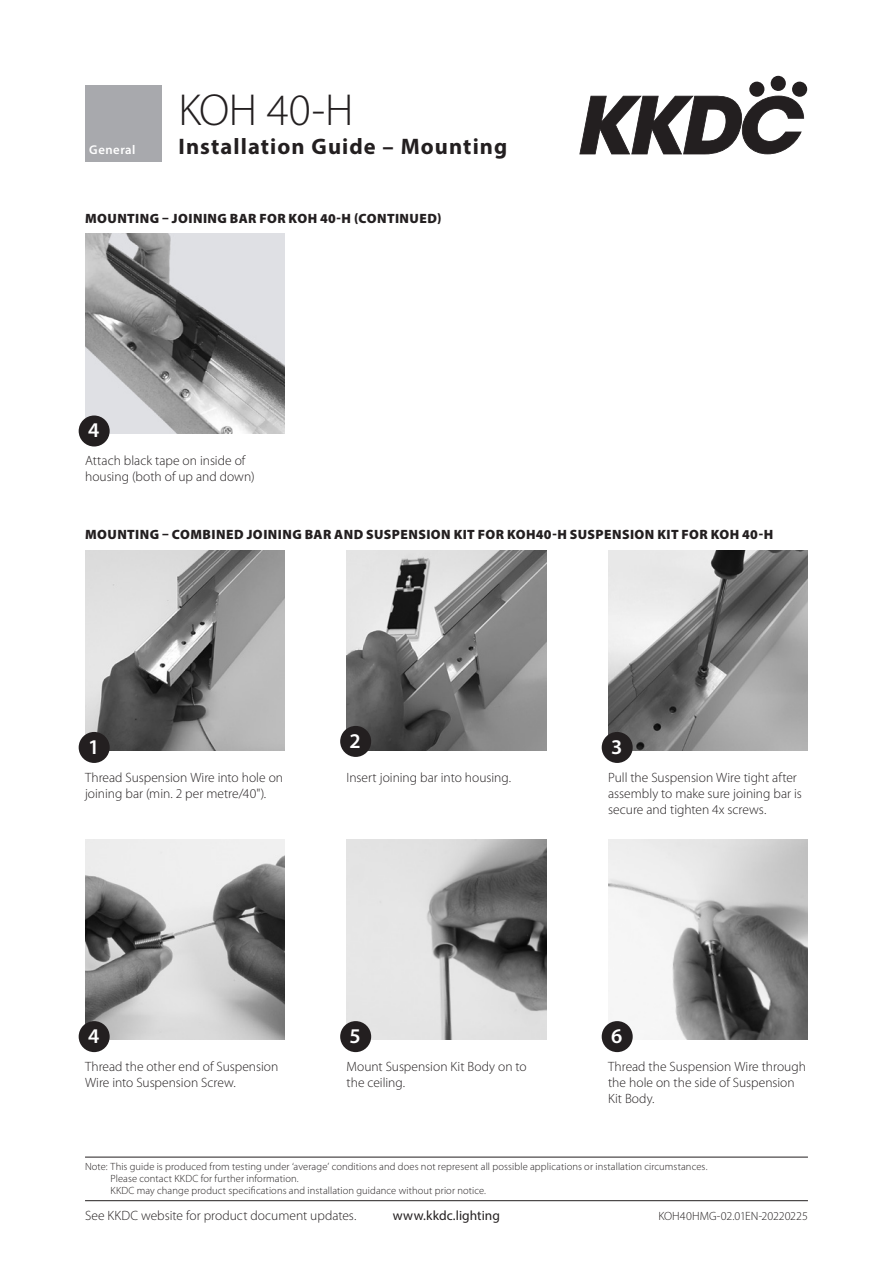
<style>
.page{position:relative;width:893px;height:1263px;background:#fff}
.page>*{position:absolute;margin:0;border:0;box-sizing:border-box;transform-origin:0 0}
.title_line1{font:300 45px "Myriad Pro";color:#231f20}
.title_line2{font:700 22.5px "Myriad Pro";letter-spacing:.045em;color:#231f20}
.sketch_number{font:600 21px "Myriad Pro";color:#fff}
.image_caption{font:300 13.5px/16.2px "Myriad Pro";color:#231f20}
.Heading__caps{font:900 13.5px "Myriad Pro";letter-spacing:.035em;color:#231f20}
.t1{font:13.5px "Myriad Pro";letter-spacing:.005em;color:#231f20}
.t2{font:600 12.75px "Myriad Pro";letter-spacing:.04em;color:#fff}
.t3{font:300 12px "Myriad Pro";color:#231f20}
.t4{font:300 10.5px/12px "Myriad Pro";letter-spacing:.01em;color:#231f20}
</style>
<div class="page">
<svg style="left:579px;top:96px;width:225px;height:58px"></svg>
<svg style="left:749px;top:81px;width:16px;height:16px"></svg>
<div style="left:770px;top:76px;width:16px;height:15px;background:#231f20;border-radius:50%"></div>
<div style="left:792px;top:81px;width:15px;height:16px;background:#231f20;border-radius:50%"></div>
<div style="left:85px;top:85px;width:77px;height:77px;background:#a8a9ad"></div>
<hr style="left:85px;top:1157px;width:723px;height:1px;background:#231f20">
<hr style="left:85px;top:1200px;width:723px;height:1px;background:#231f20">
<img style="left:85px;top:234px;width:200px;height:200px">
<img style="left:85px;top:550px;width:200px;height:200px">
<img style="left:347px;top:550px;width:199px;height:200px">
<img style="left:608px;top:550px;width:200px;height:200px">
<img style="left:85px;top:839px;width:200px;height:200px">
<img style="left:347px;top:839px;width:199px;height:200px">
<img style="left:608px;top:839px;width:200px;height:200px">
<div style="left:79px;top:415px;width:31px;height:31px;background:#231f20;border-radius:50%"></div>
<div style="left:79px;top:732px;width:31px;height:31px;background:#231f20;border-radius:50%"></div>
<div style="left:340px;top:726px;width:31px;height:31px;background:#231f20;border-radius:50%"></div>
<div style="left:602px;top:732px;width:31px;height:31px;background:#231f20;border-radius:50%"></div>
<div style="left:79px;top:1021px;width:31px;height:31px;background:#231f20;border-radius:50%"></div>
<div style="left:340px;top:1021px;width:31px;height:31px;background:#231f20;border-radius:50%"></div>
<div style="left:602px;top:1021px;width:31px;height:31px;background:#231f20;border-radius:50%"></div>
<p class="t2" style="left:89px;top:142px;width:48px">General</p>
<p class="title_line1" style="left:179px;top:83px;width:176px">KOH 40-H</p>
<p class="title_line2" style="left:179px;top:132px;width:330px">Installation Guide – Mounting</p>
<p class="Heading__caps" style="left:85px;top:209px;width:358px">MOUNTING – JOINING BAR FOR KOH 40-H (CONTINUED)</p>
<p class="sketch_number" style="left:88px;top:417px;width:13px">4</p>
<p class="image_caption" style="left:85px;top:452px;width:171px">Attach black tape on inside of housing (both of up and down)</p>
<p class="Heading__caps" style="left:85px;top:526px;width:690px">MOUNTING – COMBINED JOINING BAR AND SUSPENSION KIT FOR KOH40-H SUSPENSION KIT FOR KOH 40-H</p>
<p class="sketch_number" style="left:88px;top:733px;width:13px">1</p>
<p class="sketch_number" style="left:350px;top:727px;width:13px">2</p>
<p class="sketch_number" style="left:611px;top:733px;width:13px">3</p>
<p class="image_caption" style="left:85px;top:769px;width:200px">Thread Suspension Wire into hole on joining bar (min. 2 per metre/40").</p>
<p class="image_caption" style="left:347px;top:769px;width:166px">Insert joining bar into housing.</p>
<p class="image_caption" style="left:608px;top:769px;width:195px">Pull the Suspension Wire tight after assembly to make sure joining bar is secure and tighten 4x screws.</p>
<p class="sketch_number" style="left:88px;top:1022px;width:13px">4</p>
<p class="sketch_number" style="left:350px;top:1022px;width:13px">5</p>
<p class="sketch_number" style="left:611px;top:1022px;width:13px">6</p>
<p class="image_caption" style="left:85px;top:1058px;width:195px">Thread the other end of Suspension<br>Wire into Suspension Screw.</p>
<p class="image_caption" style="left:347px;top:1058px;width:182px">Mount Suspension Kit Body on to the ceiling.</p>
<p class="image_caption" style="left:608px;top:1058px;width:199px">Thread the Suspension Wire through the hole on the side of Suspension<br>Kit Body.</p>
<p class="t4" style="left:111px;top:1160px;width:598px;text-indent:-26px">Note: This guide is produced from testing under ‘average’ conditions and does not represent all possible applications or installation circumstances.<br>Please contact KKDC for further information.<br>KKDC may change product specifications and installation guidance without prior notice.</p>
<p class="image_caption" style="left:85px;top:1208px;width:273px">See KKDC website for product document updates.</p>
<p class="t1" style="left:393px;top:1207px;width:109px">www.kkdc.lighting</p>
<p class="t3" style="left:658px;top:1209px;width:151px">KOH40HMG-02.01EN-20220225</p>
</div>
